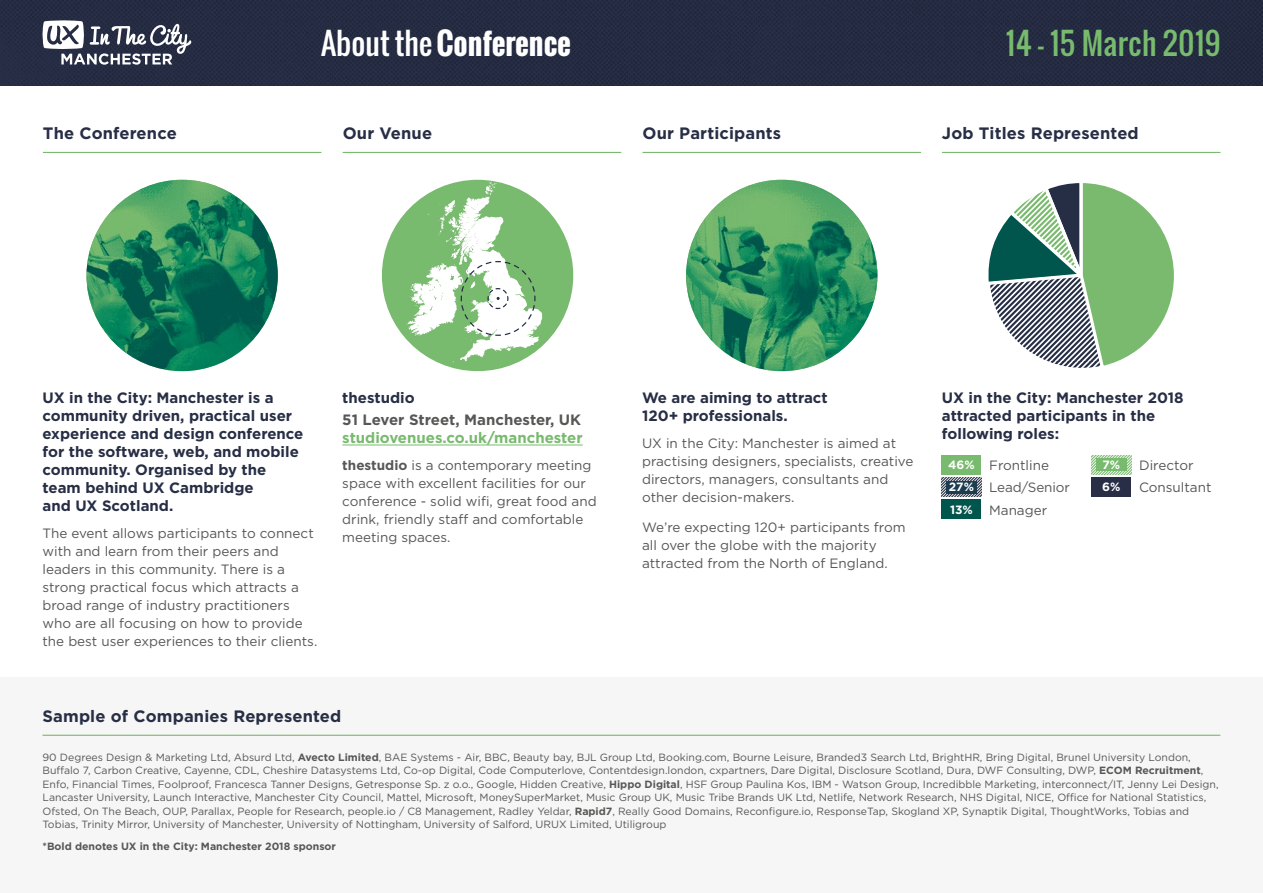
<style>
.page{position:relative;width:1263px;height:893px;background:#fff}
.page>*{position:absolute;margin:0;border:0;box-sizing:border-box;transform-origin:0 0}
.t1{font:700 30px "Oswald";color:#fff}
.t2{font:30px "Oswald";letter-spacing:.02em;color:#78ba6e}
.t3{font:700 16.5px "Gotham";letter-spacing:.01em;color:#272e45}
.t4{font:700 15px/18px "Gotham";color:#272e45}
.t5{font:700 15px "Gotham";color:#78ba6e}
.t6{font:700 15px "Gotham";color:#575756}
.t7{font:13.5px/18px "Gotham";color:#575756}
.t8{font:700 12px "Gotham";color:#fff}
.t9{font:10.5px/13.5px "Gotham";color:#575756}
.t10{font:700 10.5px "Gotham";color:#575756}
.s1{font-weight:400}
.s2{font-weight:700}
.s3{font-weight:700;font-size:12px;color:#fff}
</style>
<div class="page">
<img style="left:686px;top:180px;width:191px;height:191px;border-radius:96px">
<img style="left:86px;top:180px;width:192px;height:191px;border-radius:96px">
<img style="left:0;top:0;width:1263px;height:85px">
<svg style="left:41px;top:20px;width:151px;height:45px"></svg>
<hr style="left:342px;top:445px;width:241px;height:1px;background:#78ba6e">
<hr style="left:43px;top:152px;width:278px;height:1px;background:#78ba6e">
<hr style="left:343px;top:152px;width:278px;height:1px;background:#78ba6e">
<hr style="left:642px;top:152px;width:279px;height:1px;background:#78ba6e">
<hr style="left:942px;top:152px;width:278px;height:1px;background:#78ba6e">
<div style="left:942px;top:455px;width:39px;height:19px;background:#78ba6e"></div>
<svg style="left:942px;top:477px;width:39px;height:19px"></svg>
<div style="left:946px;top:481px;width:31px;height:12px;background:#1c3c50"></div>
<div style="left:942px;top:500px;width:39px;height:19px;background:#00564d"></div>
<svg style="left:1092px;top:455px;width:39px;height:19px"></svg>
<div style="left:1096px;top:459px;width:31px;height:12px;background:#78ba6e"></div>
<div style="left:1092px;top:477px;width:39px;height:19px;background:#272e45"></div>
<svg style="left:988px;top:183px;width:186px;height:185px"></svg>
<div style="left:382px;top:180px;width:191px;height:191px;background:#78ba6e;border-radius:50%"></div>
<svg style="left:405px;top:181px;width:137px;height:183px"></svg>
<div style="left:0;top:677px;width:1263px;height:216px;background:#f6f6f6"></div>
<hr style="left:43px;top:735px;width:1177px;height:1px;background:#78ba6e">
<h1 class="t1" style="left:321px;top:21px;width:251px"><span class="s1">About the</span> CONFERENCE</h1>
<h1 class="t2" style="left:1006px;top:20px;width:217px">14 - 15 March 2019</h1>
<h2 class="t3" style="left:43px;top:122px;width:135px">The Conference</h2>
<h2 class="t3" style="left:343px;top:122px;width:91px">Our Venue</h2>
<h2 class="t3" style="left:642px;top:122px;width:140px">Our Participants</h2>
<h2 class="t3" style="left:942px;top:122px;width:198px">Job Titles Represented</h2>
<h3 class="t4" style="left:43px;top:389px;width:262px">UX in the City: Manchester is a community driven, practical user experience and design conference for the software, web, and mobile community. Organised by the team behind UX Cambridge<br>and UX Scotland.</h3>
<p class="t7" style="left:43px;top:524px;width:276px">The event allows participants to connect with and learn from their peers and leaders in this community. There is a strong practical focus which attracts a broad range of industry practitioners who are all focusing on how to provide the best user experiences to their clients.</p>
<h3 class="t4" style="left:342px;top:389px;width:74px">thestudio</h3>
<h3 class="t6" style="left:342px;top:410px;width:240px">51 Lever Street, Manchester, UK</h3>
<h3 class="t5" style="left:342px;top:428px;width:242px">studiovenues.co.uk/manchester</h3>
<p class="t7" style="left:342px;top:456px;width:256px"><span class="s2">thestudio</span> is a contemporary meeting space with excellent facilities for our conference - solid wifi, great food and drink, friendly staff and comfortable meeting spaces.</p>
<h3 class="t4" style="left:642px;top:389px;width:187px">We are aiming to attract<br>120+ professionals.</h3>
<p class="t7" style="left:642px;top:434px;width:273px">UX in the City: Manchester is aimed at practising designers, specialists, creative directors, managers, consultants and other decision-makers.</p>
<p class="t7" style="left:642px;top:518px;width:265px">We’re expecting 120+ participants from all over the globe with the majority attracted from the North of England.</p>
<h3 class="t4" style="left:942px;top:389px;width:243px">UX in the City: Manchester 2018 attracted participants in the following roles:</h3>
<p class="t7" style="left:948px;top:454px;width:123px;line-height:22.2px"><span class="s3">46%</span> Frontline<br><span class="s3">27%</span> Lead/Senior<br><span class="s3">13%</span> Manager</p>
<p class="t8" style="left:1102px;top:457px;width:19px">7%</p>
<p class="t7" style="left:1139px;top:456px;width:56px">Director</p>
<p class="t8" style="left:1102px;top:479px;width:20px">6%</p>
<p class="t7" style="left:1139px;top:478px;width:74px">Consultant</p>
<h2 class="t3" style="left:43px;top:705px;width:300px">Sample of Companies Represented</h2>
<p class="t9" style="left:43px;top:750px;width:1177px">90 Degrees Design &amp; Marketing Ltd, Absurd Ltd, <span class="s2">Avecto Limited</span>, BAE Systems - Air, BBC, Beauty bay, BJL Group Ltd, Booking.com, Bourne Leisure, Branded3 Search Ltd, BrightHR, Bring Digital, Brunel University London, Buffalo 7, Carbon Creative, Cayenne, CDL, Cheshire Datasystems Ltd, Co-op Digital, Code Computerlove, Contentdesign.london, cxpartners, Dare Digital, Disclosure Scotland, Dura, DWF Consulting, DWP, <span class="s2">ECOM Recruitment</span>, Enfo, Financial Times, Foolproof, Francesca Tanner Designs, Getresponse Sp. z o.o., Google, Hidden Creative, <span class="s2">Hippo Digital</span>, HSF Group Paulina Kos, IBM - Watson Group, Incredibble Marketing, interconnect/IT, Jenny Lei Design, Lancaster University, Launch Interactive, Manchester City Council, Mattel, Microsoft, MoneySuperMarket, Music Group UK, Music Tribe Brands UK Ltd, Netlife, Network Research, NHS Digital, NICE, Office for National Statistics, Ofsted, On The Beach, OUP, Parallax, People for Research, people.io / C8 Management, Radley Yeldar, <span class="s2">Rapid7</span>, Really Good Domains, Reconfigure.io, ResponseTap, Skogland XP, Synaptik Digital, ThoughtWorks, Tobias and Tobias, Trinity Mirror, University of Manchester, University of Nottingham, University of Salford, URUX Limited, Utiligroup</p>
<p class="t10" style="left:43px;top:840px;width:295px">*Bold denotes UX in the City: Manchester 2018 sponsor</p>
</div>
